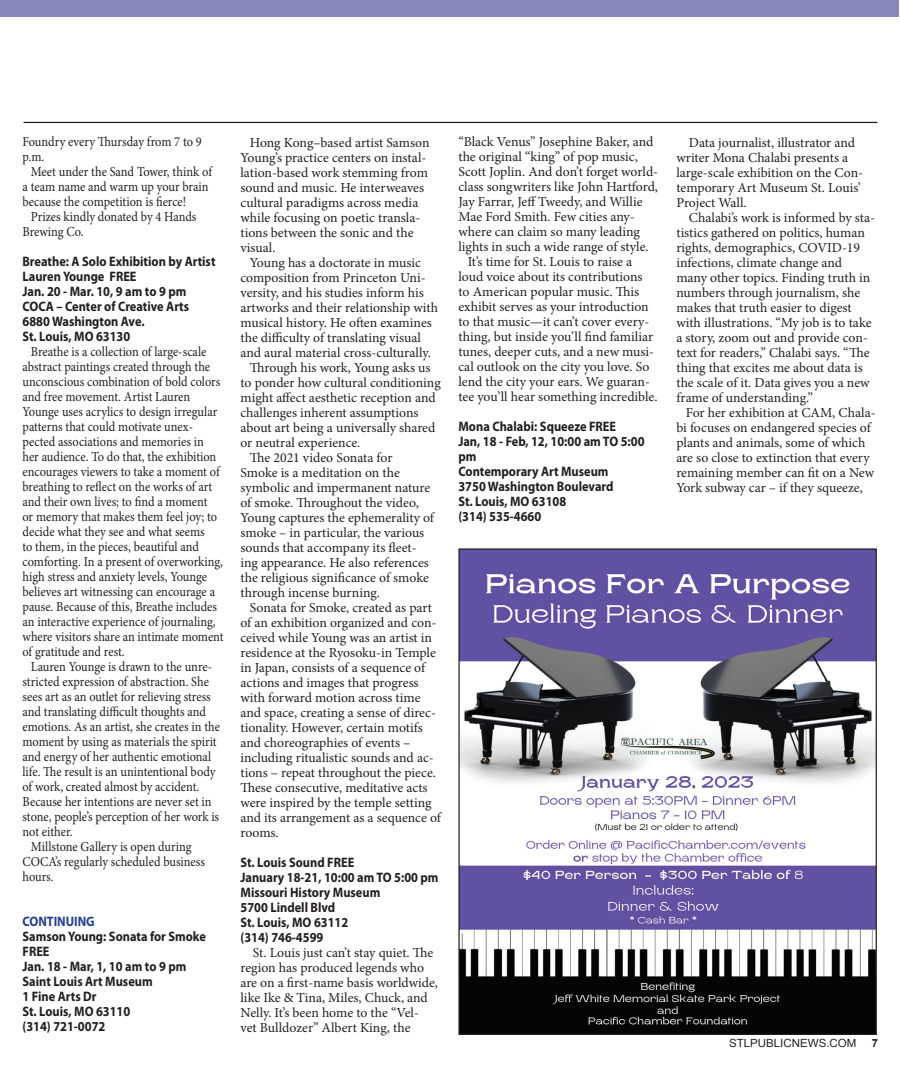
<style>
.page{position:relative;width:900px;height:1080px;background:#fff}
.page>*{position:absolute;margin:0;border:0;box-sizing:border-box;transform-origin:0 0}
.t1{font:13.75px/15px "Minion Pro";color:#231f20}
.t2{font:13.75px/15px "Minion Pro";color:#231f20;scale:.9 1}
.t3{font:700 13.75px/15px "Myriad Pro";color:#231f20;scale:.9 1}
.t4{font:700 13.75px "Myriad Pro";color:#253f8e;scale:.9 1}
.t5{font:11.25px "Arial Narrow";color:#231f20;scale:1.25 1}
.t6{font:700 11.25px "Arial";color:#231f20}
</style>
<div class="page">
<img style="left:460px;top:550px;width:415px;height:483px">
<svg style="left:0;top:0;width:1px;height:17px"></svg>
<div style="left:1px;top:0;width:898px;height:17px;background:#8688ba"></div>
<hr style="left:24px;top:122px;width:853px;height:1px;background:#231f20">
<p class="t2" style="left:22px;top:134px;width:201px">Foundry every Thursday from 7 to 9 p.m.</p>
<p class="t2" style="left:22px;top:164px;width:212px;text-indent:8px">Meet under the Sand Tower, think of a team name and warm up your brain because the competition is fierce!</p>
<p class="t2" style="left:22px;top:209px;width:195px;text-indent:8px">Prizes kindly donated by 4 Hands<br>Brewing Co.</p>
<p class="t3" style="left:22px;top:253px;width:216px">Breathe: A Solo Exhibition by Artist<br>Lauren Younge FREE<br>Jan. 20 - Mar. 10, 9 am to 9 pm<br>COCA – Center of Creative Arts<br>6880 Washington Ave.<br>St. Louis, MO 63130</p>
<p class="t2" style="left:22px;top:344px;width:225px;text-indent:8px">Breathe is a collection of large-scale abstract paintings created through the unconscious combination of bold colors and free movement. Artist Lauren Younge uses acrylics to design irregular patterns that could motivate unex&shy;pected associations and memories in her audience. To do that, the exhibition encourages viewers to take a moment of breathing to reflect on the works of art and their own lives; to find a moment<br>or memory that makes them feel joy; to decide what they see and what seems<br>to them, in the pieces, beautiful and comforting. In a present of overworking, high stress and anxiety levels, Younge believes art witnessing can encourage a pause. Because of this, Breathe includes an interactive experience of journaling, where visitors share an intimate moment of gratitude and rest.</p>
<p class="t2" style="left:31px;top:659px;width:203px">Lauren Younge is drawn to the unre-</p>
<p class="t2" style="left:22px;top:674px;width:209px">stricted expression of abstraction. She</p>
<p class="t2" style="left:22px;top:689px;width:211px">sees art as an outlet for relieving stress</p>
<p class="t2" style="left:22px;top:704px;width:205px">and translating difficult thoughts and</p>
<p class="t2" style="left:22px;top:719px;width:221px">emotions. As an artist, she creates in the</p>
<p class="t2" style="left:22px;top:734px;width:217px">moment by using as materials the spirit</p>
<p class="t2" style="left:22px;top:749px;width:211px">and energy of her authentic emotional</p>
<p class="t2" style="left:22px;top:764px;width:216px">life. The result is an unintentional body</p>
<p class="t2" style="left:22px;top:779px;width:198px">of work, created almost by accident.</p>
<p class="t2" style="left:22px;top:794px;width:212px">Because her intentions are never set in</p>
<p class="t2" style="left:22px;top:809px;width:220px">stone, people’s perception of her work is</p>
<p class="t2" style="left:22px;top:824px;width:57px">not either.</p>
<p class="t2" style="left:31px;top:839px;width:180px">Millstone Gallery is open during</p>
<p class="t2" style="left:22px;top:854px;width:204px">COCA’s regularly scheduled business</p>
<p class="t2" style="left:22px;top:869px;width:36px">hours.</p>
<p class="t4" style="left:22px;top:912px;width:82px">CONTINUING</p>
<p class="t3" style="left:22px;top:928px;width:205px">Samson Young: Sonata for Smoke<br>FREE<br>Jan. 18 - Mar, 1, 10 am to 9 pm<br>Saint Louis Art Museum<br>1 Fine Arts Dr<br>St. Louis, MO 63110<br>(314) 721-0072</p>
<p class="t1" style="left:240px;top:135px;width:191px;text-indent:9px">Hong Kong–based artist Samson<br>Young’s practice centers on instal&shy;lation-based work stemming from sound and music. He interweaves cultural paradigms across media while focusing on poetic transla&shy;tions between the sonic and the visual.</p>
<p class="t1" style="left:250px;top:255px;width:173px">Young has a doctorate in music</p>
<p class="t1" style="left:240px;top:270px;width:187px">composition from Princeton Uni-</p>
<p class="t1" style="left:240px;top:285px;width:185px">versity, and his studies inform his</p>
<p class="t1" style="left:240px;top:300px;width:199px">artworks and their relationship with</p>
<p class="t1" style="left:240px;top:315px;width:193px">musical history. He often examines</p>
<p class="t1" style="left:240px;top:330px;width:182px">the difficulty of translating visual</p>
<p class="t1" style="left:240px;top:345px;width:192px">and aural material cross-culturally.</p>
<p class="t1" style="left:250px;top:360px;width:182px">Through his work, Young asks us</p>
<p class="t1" style="left:240px;top:375px;width:202px">to ponder how cultural conditioning</p>
<p class="t1" style="left:240px;top:390px;width:197px">might affect aesthetic reception and</p>
<p class="t1" style="left:240px;top:405px;width:180px">challenges inherent assumptions</p>
<p class="t1" style="left:240px;top:420px;width:197px">about art being a universally shared</p>
<p class="t1" style="left:240px;top:435px;width:121px">or neutral experience.</p>
<p class="t1" style="left:250px;top:450px;width:144px">The 2021 video Sonata for</p>
<p class="t1" style="left:240px;top:465px;width:161px">Smoke is a meditation on the</p>
<p class="t1" style="left:240px;top:480px;width:191px">symbolic and impermanent nature</p>
<p class="t1" style="left:240px;top:495px;width:180px">of smoke. Throughout the video,</p>
<p class="t1" style="left:240px;top:510px;width:195px">Young captures the ephemerality of</p>
<p class="t1" style="left:240px;top:525px;width:185px">smoke – in particular, the various</p>
<p class="t1" style="left:240px;top:540px;width:178px">sounds that accompany its fleet-</p>
<p class="t1" style="left:240px;top:555px;width:190px">ing appearance. He also references</p>
<p class="t1" style="left:240px;top:570px;width:190px">the religious significance of smoke</p>
<p class="t1" style="left:240px;top:585px;width:141px">through incense burning.</p>
<p class="t1" style="left:250px;top:600px;width:184px">Sonata for Smoke, created as part</p>
<p class="t1" style="left:240px;top:615px;width:197px">of an exhibition organized and con-</p>
<p class="t1" style="left:240px;top:630px;width:193px">ceived while Young was an artist in</p>
<p class="t1" style="left:240px;top:645px;width:197px">residence at the Ryosoku-in Temple</p>
<p class="t1" style="left:240px;top:660px;width:186px">in Japan, consists of a sequence of</p>
<p class="t1" style="left:240px;top:675px;width:180px">actions and images that progress</p>
<p class="t1" style="left:240px;top:690px;width:182px">with forward motion across time</p>
<p class="t1" style="left:240px;top:705px;width:197px">and space, creating a sense of direc-</p>
<p class="t1" style="left:240px;top:720px;width:184px">tionality. However, certain motifs</p>
<p class="t1" style="left:240px;top:735px;width:171px">and choreographies of events –</p>
<p class="t1" style="left:240px;top:750px;width:195px">including ritualistic sounds and ac-</p>
<p class="t1" style="left:240px;top:765px;width:197px">tions – repeat throughout the piece.</p>
<p class="t1" style="left:240px;top:780px;width:189px">These consecutive, meditative acts</p>
<p class="t1" style="left:240px;top:795px;width:193px">were inspired by the temple setting</p>
<p class="t1" style="left:240px;top:810px;width:202px">and its arrangement as a sequence of</p>
<p class="t1" style="left:240px;top:825px;width:40px">rooms.</p>
<p class="t3" style="left:240px;top:854px;width:222px">St. Louis Sound FREE<br>January 18-21, 10:00 am TO 5:00 pm<br>Missouri History Museum<br>5700 Lindell Blvd<br>St. Louis, MO 63112<br>(314) 746-4599</p>
<p class="t1" style="left:240px;top:945px;width:199px;text-indent:12px">St. Louis just can’t stay quiet. The region has produced legends who are on a first-name basis worldwide, like Ike &amp; Tina, Miles, Chuck, and Nelly. It’s been home to the “Vel&shy;vet Bulldozer” Albert King, the</p>
<p class="t1" style="left:458px;top:134px;width:197px">“Black Venus” Josephine Baker, and</p>
<p class="t1" style="left:458px;top:149px;width:181px">the original “king” of pop music,</p>
<p class="t1" style="left:458px;top:164px;width:201px">Scott Joplin. And don’t forget world-</p>
<p class="t1" style="left:458px;top:179px;width:201px">class songwriters like John Hartford,</p>
<p class="t1" style="left:458px;top:194px;width:186px">Jay Farrar, Jeff Tweedy, and Willie</p>
<p class="t1" style="left:458px;top:209px;width:178px">Mae Ford Smith. Few cities any-</p>
<p class="t1" style="left:458px;top:224px;width:183px">where can claim so many leading</p>
<p class="t1" style="left:458px;top:239px;width:192px">lights in such a wide range of style.</p>
<p class="t1" style="left:468px;top:254px;width:166px">It’s time for St. Louis to raise a</p>
<p class="t1" style="left:458px;top:269px;width:186px">loud voice about its contributions</p>
<p class="t1" style="left:458px;top:284px;width:182px">to American popular music. This</p>
<p class="t1" style="left:458px;top:299px;width:192px">exhibit serves as your introduction</p>
<p class="t1" style="left:458px;top:314px;width:193px">to that music—it can’t cover every-</p>
<p class="t1" style="left:458px;top:329px;width:196px">thing, but inside you’ll find familiar</p>
<p class="t1" style="left:458px;top:344px;width:197px">tunes, deeper cuts, and a new musi-</p>
<p class="t1" style="left:458px;top:359px;width:193px">cal outlook on the city you love. So</p>
<p class="t1" style="left:458px;top:374px;width:193px">lend the city your ears. We guaran-</p>
<p class="t1" style="left:458px;top:389px;width:201px">tee you’ll hear something incredible.</p>
<p class="t3" style="left:458px;top:418px;width:208px">Mona Chalabi: Squeeze FREE<br>Jan, 18 - Feb, 12, 10:00 am TO 5:00 pm<br>Contemporary Art Museum<br>3750 Washington Boulevard<br>St. Louis, MO 63108<br>(314) 535-4660</p>
<p class="t1" style="left:676px;top:135px;width:188px;text-indent:12px">Data journalist, illustrator and writer Mona Chalabi presents a large-scale exhibition on the Con&shy;temporary Art Museum St. Louis’<br>Project Wall.</p>
<p class="t1" style="left:676px;top:210px;width:200px;text-indent:12px">Chalabi’s work is informed by sta&shy;tistics gathered on politics, human rights, demographics, COVID-19 infections, climate change and many other topics. Finding truth in numbers through journalism, she makes that truth easier to digest with illustrations. “My job is to take a story, zoom out and provide con&shy;text for readers,” Chalabi says. “The thing that excites me about data is the scale of it. Data gives you a new frame of understanding.”</p>
<p class="t1" style="left:676px;top:405px;width:201px;text-indent:9px">For her exhibition at CAM, Chala&shy;bi focuses on endangered species of plants and animals, some of which are so close to extinction that every remaining member can fit on a New York subway car – if they squeeze,</p>
<p class="t5" style="left:729px;top:1035px;width:104px">STLPUBLICNEWS.COM</p>
<p class="t6" style="left:872px;top:1035px;width:8px">7</p>
</div>
